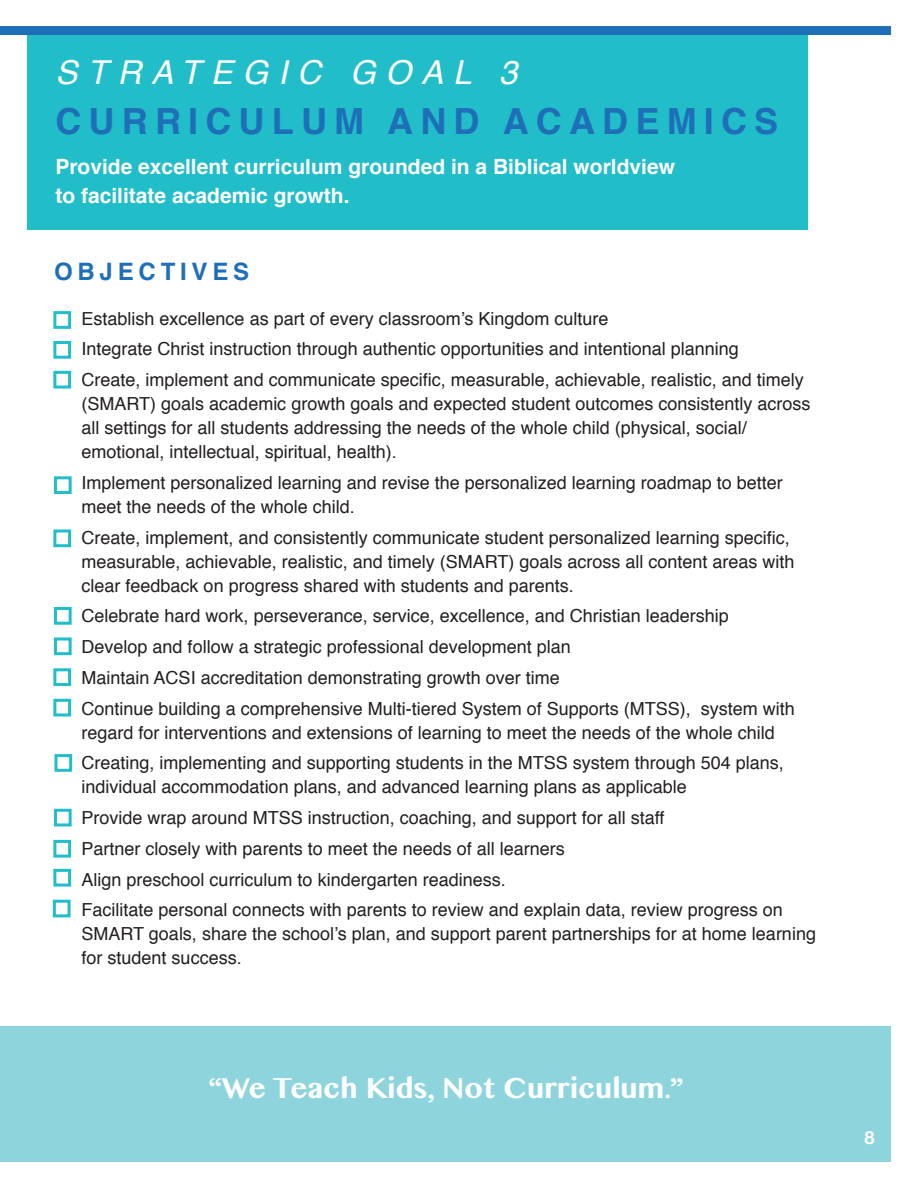
<style>
.page{position:relative;width:918px;height:1188px;background:#fff}
.page>*{position:absolute;margin:0;border:0;box-sizing:border-box;transform-origin:0 0}
.t1{font:700 36px "Helvetica";letter-spacing:.2em;color:#1f6fb8}
.t2{font:italic 33px "Helvetica";letter-spacing:.3em;color:#fff}
.t3{font:700 28.5px "Myanmar MN";color:#fff}
.t4{font:700 24px "Helvetica";letter-spacing:.2em;color:#1f6fb8}
.t5{font:700 21px/28.5px "Helvetica";color:#fff}
.t6{font:18px/24px "Helvetica";color:#231f20}
.t7{font:700 18px "Helvetica Neue";color:#fff}
</style>
<div class="page">
<div style="left:27px;top:35px;width:781px;height:195px;background:#21bdc9"></div>
<div style="left:0;top:26px;width:891px;height:9px;background:#1f6fb8"></div>
<div style="left:0;top:1026px;width:891px;height:136px;background:#8dd4dc"></div>
<div style="left:53px;top:311px;width:18px;height:18px;border:3px solid #21bdc9"></div>
<div style="left:53px;top:371px;width:18px;height:18px;border:3px solid #21bdc9"></div>
<div style="left:54px;top:637px;width:18px;height:18px;border:3px solid #21bdc9"></div>
<div style="left:54px;top:607px;width:18px;height:18px;border:3px solid #21bdc9"></div>
<div style="left:53px;top:530px;width:18px;height:17px;border:3px solid #21bdc9"></div>
<div style="left:54px;top:476px;width:18px;height:18px;border:3px solid #21bdc9"></div>
<div style="left:53px;top:341px;width:18px;height:18px;border:3px solid #21bdc9"></div>
<div style="left:53px;top:699px;width:18px;height:17px;border:3px solid #21bdc9"></div>
<div style="left:53px;top:668px;width:18px;height:18px;border:3px solid #21bdc9"></div>
<div style="left:54px;top:809px;width:18px;height:17px;border:3px solid #21bdc9"></div>
<div style="left:54px;top:754px;width:18px;height:18px;border:3px solid #21bdc9"></div>
<div style="left:53px;top:869px;width:18px;height:18px;border:3px solid #21bdc9"></div>
<div style="left:53px;top:840px;width:18px;height:18px;border:3px solid #21bdc9"></div>
<div style="left:53px;top:900px;width:18px;height:17px;border:3px solid #21bdc9"></div>
<p class="t2" style="left:55px;top:46px;width:464px">STRATEGIC GOAL 3</p>
<p class="t1" style="left:55px;top:92px;width:724px">CURRICULUM AND ACADEMICS</p>
<p class="t5" style="left:55px;top:153px;width:621px">Provide excellent curriculum grounded in a Biblical worldview to facilitate academic growth.</p>
<p class="t4" style="left:54px;top:253px;width:197px">OBJECTIVES</p>
<p class="t6" style="left:82px;top:307px;width:528px">Establish excellence as part of every classroom’s Kingdom culture</p>
<p class="t6" style="left:82px;top:338px;width:659px">Integrate Christ instruction through authentic opportunities and intentional planning</p>
<p class="t6" style="left:82px;top:368px;width:730px">Create, implement and communicate specific, measurable, achievable, realistic, and timely (SMART) goals academic growth goals and expected student outcomes consistently across all settings for all students addressing the needs of the whole child (physical, social/ emotional, intellectual, spiritual, health).</p>
<p class="t6" style="left:82px;top:471px;width:703px">Implement personalized learning and revise the personalized learning roadmap to better meet the needs of the whole child.</p>
<p class="t6" style="left:82px;top:526px;width:714px">Create, implement, and consistently communicate student personalized learning specific, measurable, achievable, realistic, and timely (SMART) goals across all content areas with clear feedback on progress shared with students and parents.</p>
<p class="t6" style="left:82px;top:605px;width:649px">Celebrate hard work, perseverance, service, excellence, and Christian leadership</p>
<p class="t6" style="left:82px;top:635px;width:491px">Develop and follow a strategic professional development plan</p>
<p class="t6" style="left:82px;top:666px;width:480px">Maintain ACSI accreditation demonstrating growth over time</p>
<p class="t6" style="left:82px;top:697px;width:715px">Continue building a comprehensive Multi-tiered System of Supports (MTSS), system with regard for interventions and extensions of learning to meet the needs of the whole child</p>
<p class="t6" style="left:82px;top:752px;width:704px">Creating, implementing and supporting students in the MTSS system through 504 plans, individual accommodation plans, and advanced learning plans as applicable</p>
<p class="t6" style="left:82px;top:806px;width:584px">Provide wrap around MTSS instruction, coaching, and support for all staff</p>
<p class="t6" style="left:82px;top:837px;width:485px">Partner closely with parents to meet the needs of all learners</p>
<p class="t6" style="left:82px;top:868px;width:426px">Align preschool curriculum to kindergarten readiness.</p>
<p class="t6" style="left:82px;top:899px;width:736px">Facilitate personal connects with parents to review and explain data, review progress on<br>SMART goals, share the school’s plan, and support parent partnerships for at home learning for student success.</p>
<p class="t3" style="left:208px;top:1071px;width:477px">“We Teach Kids, Not Curriculum.”</p>
<p class="t7" style="left:864px;top:1123px;width:12px">8</p>
</div>
